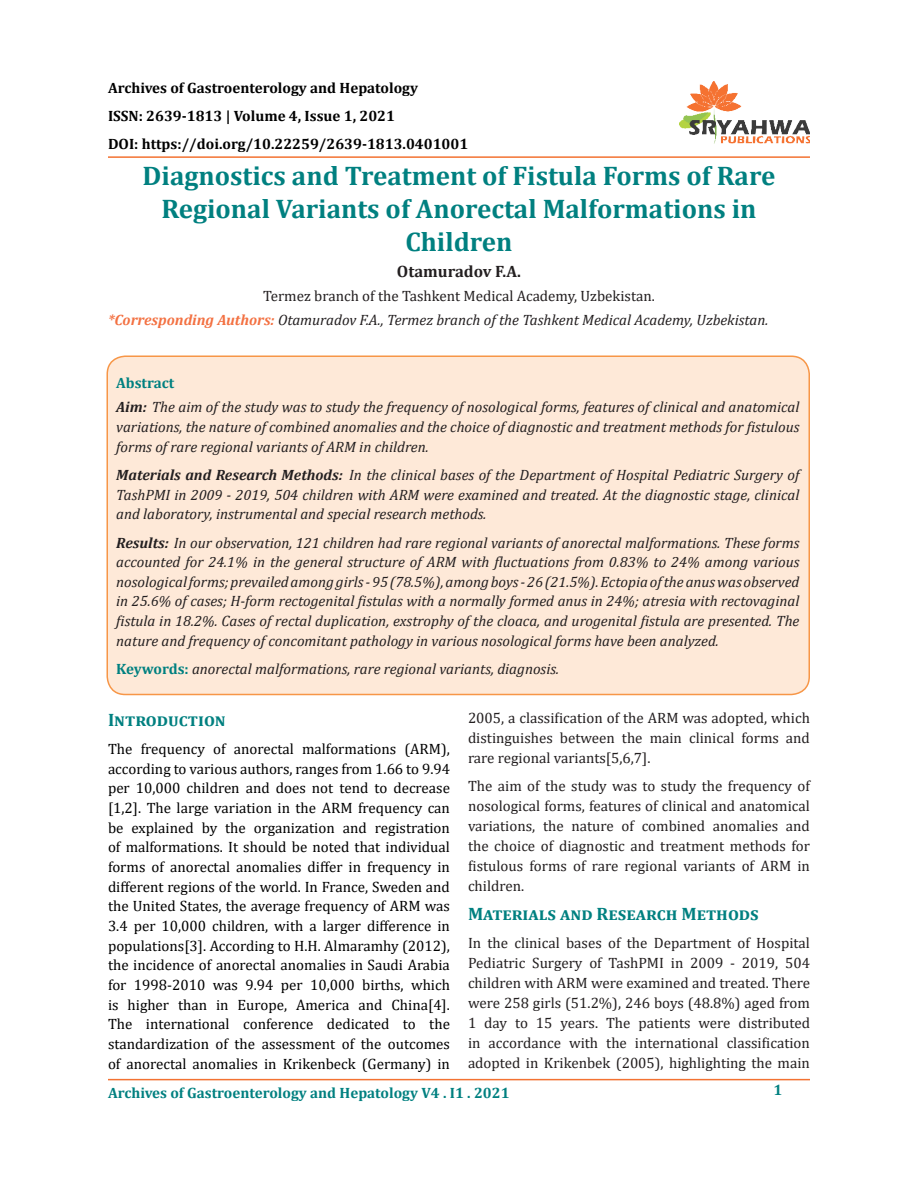
<style>
.page{position:relative;width:918px;height:1188px;background:#fff}
.page>*{position:absolute;margin:0;border:0;box-sizing:border-box;transform-origin:0 0}
.t1{font:700 27px/33px "Cambria";color:#008080;text-align:center}
.t2{font:700 18px "Cambria";color:#008080}
.t3{font:700 16.5px "Cambria";color:#231f20}
.t4{font:italic 15px/19.5px "Cambria";color:#231f20;text-align:justify}
.t5{font:15px/19.6px "Cambria";color:#000;text-align:justify}
.t6{font:15px/20px "Cambria";color:#231f20;text-align:justify}
.t7{font:700 15px "Cambria";color:#000}
.t8{font:700 15px "Cambria";color:#008080}
.s1{font-weight:700;color:#f37142}
.s2{font-weight:700}
.s3{font-weight:700;font-style:normal;color:#008080}
</style>
<div class="page">
<hr style="left:108px;top:1079px;width:702px;height:1px;background:#f37232">
<img style="left:680px;top:81px;width:130px;height:62px">
<hr style="left:108px;top:156px;width:702px;height:2px;background:#f37232">
<div style="left:107px;top:356px;width:702px;height:338px;background:#fee9d8;border-radius:18px"></div>
<div style="left:106px;top:356px;width:704px;height:339px;border:2px solid #f79647;border-radius:18px"></div>
<p class="t7" style="left:108px;top:77px;width:312px">Archives of Gastroenterology and Hepatology</p>
<p class="t7" style="left:108px;top:105px;width:289px">ISSN: 2639-1813 | Volume 4, Issue 1, 2021</p>
<p class="t7" style="left:108px;top:133px;width:362px">DOI: https://doi.org/10.22259/2639-1813.0401001</p>
<p class="t1" style="left:143px;top:159px;width:634px">Diagnostics and Treatment of Fistula Forms of Rare<br>Regional Variants of Anorectal Malformations in<br>Children</p>
<p class="t3" style="left:397px;top:260px;width:126px">Otamuradov F.A.</p>
<p class="t6" style="left:263px;top:286px;width:393px">Termez branch of the Tashkent Medical Academy, Uzbekistan.</p>
<p class="t4" style="left:108px;top:309px;width:662px"><span class="s1">*Corresponding Authors:</span> Otamuradov F.A., Termez branch of the Tashkent Medical Academy, Uzbekistan.</p>
<p class="t8" style="left:116px;top:372px;width:60px">Abstract</p>
<p class="t4" style="left:116px;top:397px;width:685px"><span class="s2">Aim:</span> The aim of the study was to study the frequency of nosological forms, features of clinical and anatomical variations, the nature of combined anomalies and the choice of diagnostic and treatment methods for fistulous forms of rare regional variants of ARM in children.</p>
<p class="t4" style="left:116px;top:464px;width:685px"><span class="s2">Materials and Research Methods:</span> In the clinical bases of the Department of Hospital Pediatric Surgery of TashPMI in 2009 - 2019, 504 children with ARM were examined and treated. At the diagnostic stage, clinical and laboratory, instrumental and special research methods.</p>
<p class="t4" style="left:116px;top:532px;width:685px"><span class="s2">Results:</span> In our observation, 121 children had rare regional variants of anorectal malformations. These forms accounted for 24.1% in the general structure of ARM with fluctuations from 0.83% to 24% among various nosological forms; prevailed among girls - 95 (78.5%), among boys - 26 (21.5%). Ectopia of the anus was observed in 25.6% of cases; H-form rectogenital fistulas with a normally formed anus in 24%; atresia with rectovaginal fistula in 18.2%. Cases of rectal duplication, exstrophy of the cloaca, and urogenital fistula are presented. The nature and frequency of concomitant pathology in various nosological forms have been analyzed.</p>
<p class="t4" style="left:116px;top:658px;width:444px"><span class="s3">Keywords:</span> anorectal malformations, rare regional variants, diagnosis.</p>
<p class="t2" style="left:108px;top:707px;width:119px">Introduction</p>
<p class="t5" style="left:108px;top:739px;width:344px">The frequency of anorectal malformations (ARM), according to various authors, ranges from 1.66 to 9.94 per 10,000 children and does not tend to decrease [1,2]. The large variation in the ARM frequency can be explained by the organization and registration of malformations. It should be noted that individual forms of anorectal anomalies differ in frequency in different regions of the world. In France, Sweden and the United States, the average frequency of ARM was 3.4 per 10,000 children, with a larger difference in populations[3]. According to H.H. Almaramhy (2012), the incidence of anorectal anomalies in Saudi Arabia for 1998-2010 was 9.94 per 10,000 births, which is higher than in Europe, America and China[4].<br>The international conference dedicated to the standardization of the assessment of the outcomes of anorectal anomalies in Krikenbeck (Germany) in</p>
<p class="t6" style="left:468px;top:708px;width:343px">2005, a classification of the ARM was adopted, which distinguishes between the main clinical forms and rare regional variants[5,6,7].</p>
<p class="t6" style="left:468px;top:776px;width:344px">The aim of the study was to study the frequency of nosological forms, features of clinical and anatomical variations, the nature of combined anomalies and the choice of diagnostic and treatment methods for fistulous forms of rare regional variants of ARM in children.</p>
<p class="t2" style="left:468px;top:901px;width:292px">Materials and Research Methods</p>
<p class="t6" style="left:468px;top:933px;width:344px">In the clinical bases of the Department of Hospital Pediatric Surgery of TashPMI in 2009 - 2019, 504 children with ARM were examined and treated. There were 258 girls (51.2%), 246 boys (48.8%) aged from 1 day to 15 years. The patients were distributed in accordance with the international classification adopted in Krikenbek (2005), highlighting the main</p>
<p class="t8" style="left:108px;top:1082px;width:403px">Archives of Gastroenterology and Hepatology V4 . I1 . 2021</p>
<p class="t8" style="left:773px;top:1079px;width:10px">1</p>
</div>
